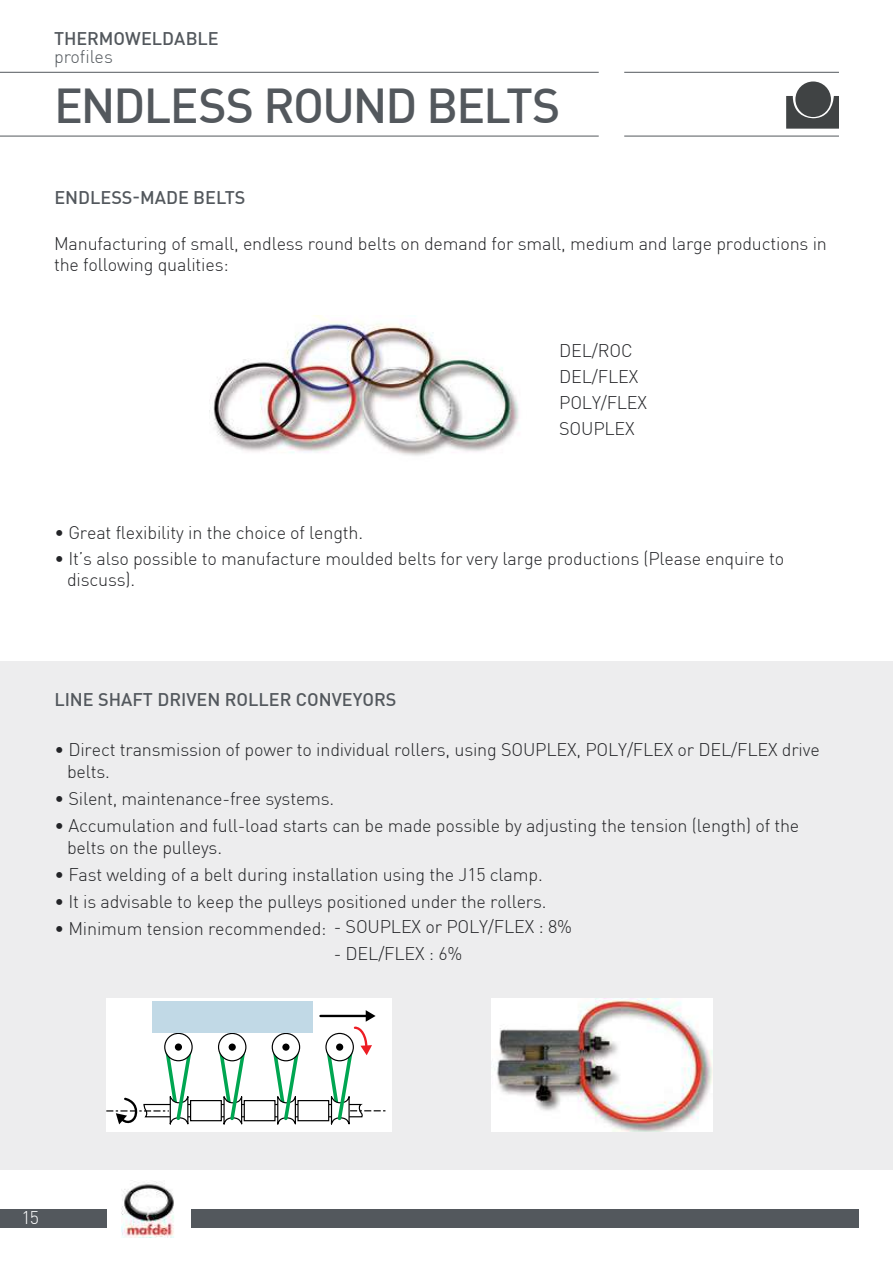
<style>
.page{position:relative;width:893px;height:1263px;background:#fff}
.page>*{position:absolute;margin:0;border:0;box-sizing:border-box;transform-origin:0 0}
.t1{font:500 48px "DIN Pro";letter-spacing:-.04em;color:#53585d}
.t2{font:300 18px/25.8px "DIN Pro";letter-spacing:-.01em;color:#232427}
.t3{font:500 18px "DIN Pro";color:#53585d}
.t4{font:300 18px "DIN Pro";color:#53585d}
.t5{font:300 18px "DIN Pro";color:#fff}
</style>
<div class="page">
<div style="left:0;top:1209px;width:106px;height:19px;background:#53585d"></div>
<div style="left:191px;top:1209px;width:667px;height:19px;background:#53585d"></div>
<img style="left:122px;top:1181px;width:52px;height:56px">
<hr style="left:0;top:72px;width:599px;height:1px;background:#53585d">
<hr style="left:0;top:136px;width:599px;height:1px;background:#53585d">
<hr style="left:624px;top:136px;width:215px;height:1px;background:#53585d">
<hr style="left:624px;top:72px;width:215px;height:1px;background:#53585d">
<svg style="left:786px;top:96px;width:53px;height:33px"></svg>
<div style="left:795px;top:81px;width:36px;height:36px;background:#404344;border-radius:50%"></div>
<div style="left:0;top:660px;width:893px;height:509px;background:#ededee"></div>
<img style="left:211px;top:315px;width:308px;height:141px">
<div style="left:106px;top:998px;width:285px;height:134px;background:#fff"></div>
<div style="left:153px;top:1001px;width:160px;height:32px;background:#c1d9e6"></div>
<svg style="left:106px;top:1008px;width:280px;height:117px"></svg>
<img style="left:492px;top:998px;width:221px;height:134px">
<p class="t3" style="left:54px;top:27px;width:166px">THERMOWELDABLE</p>
<p class="t4" style="left:54px;top:45px;width:60px">profiles</p>
<h1 class="t1" style="left:54px;top:75px;width:508px">ENDLESS ROUND BELTS</h1>
<p class="t3" style="left:54px;top:185px;width:193px">ENDLESS-MADE BELTS</p>
<p class="t2" style="left:54px;top:232px;width:774px;line-height:21.6px">Manufacturing of small, endless round belts on demand for small, medium and large productions in the following qualities:</p>
<p class="t2" style="left:559px;top:337px;width:89px">DEL/ROC<br>DEL/FLEX<br>POLY/FLEX<br>SOUPLEX</p>
<p class="t2" style="left:54px;top:519px;width:310px">• Great flexibility in the choice of length.</p>
<p class="t2" style="left:67px;top:547px;width:719px;line-height:21.6px;text-indent:-13px">• It’s also possible to manufacture moulded belts for very large productions (Please enquire to discuss).</p>
<p class="t3" style="left:54px;top:688px;width:344px">LINE SHAFT DRIVEN ROLLER CONVEYORS</p>
<p class="t2" style="left:67px;top:738px;width:754px;line-height:22.5px;text-indent:-13px">• Direct transmission of power to individual rollers, using SOUPLEX, POLY/FLEX or DEL/FLEX drive belts.</p>
<p class="t2" style="left:54px;top:785px;width:281px">• Silent, maintenance-free systems.</p>
<p class="t2" style="left:67px;top:814px;width:734px;line-height:22.5px;text-indent:-13px">• Accumulation and full-load starts can be made possible by adjusting the tension (length) of the belts on the pulleys.</p>
<p class="t2" style="left:54px;top:861px;width:490px">• Fast welding of a belt during installation using the J15 clamp.</p>
<p class="t2" style="left:54px;top:888px;width:494px">• It is advisable to keep the pulleys positioned under the rollers.</p>
<p class="t2" style="left:54px;top:915px;width:519px">• Minimum tension recommended: - SOUPLEX or POLY/FLEX : 8%</p>
<p class="t2" style="left:334px;top:940px;width:130px">- DEL/FLEX : 6%</p>
<p class="t5" style="left:21px;top:1206px;width:19px">15</p>
</div>
